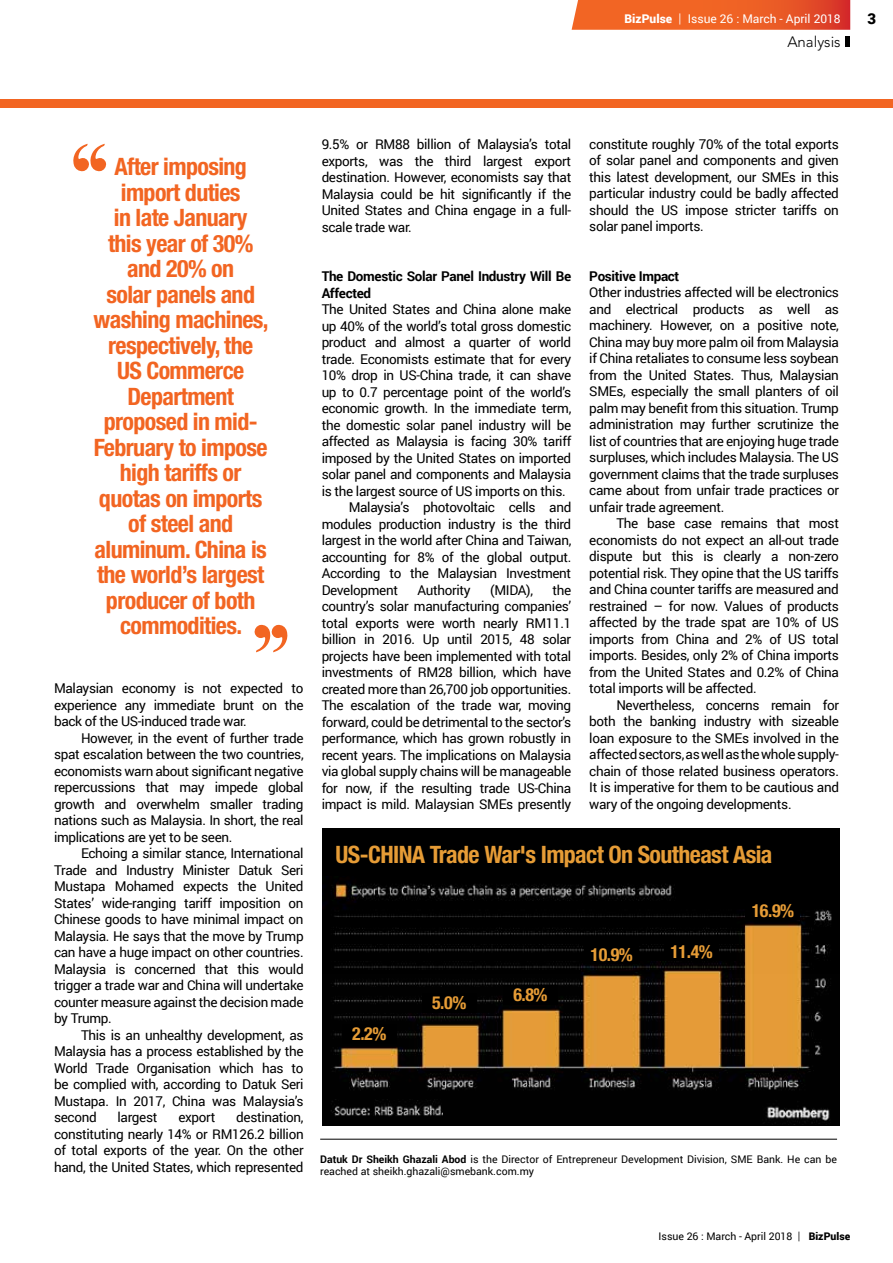
<style>
.page{position:relative;width:893px;height:1263px;background:#fff}
.page>*{position:absolute;margin:0;border:0;box-sizing:border-box;transform-origin:0 0}
.t1{font:700 condensed 24px/25.5px "Helvetica Neue LT Std";letter-spacing:-.025em;color:#f26522;text-align:center}
.t2{font:700 condensed 24px "Helvetica Neue LT Std";letter-spacing:-.025em;color:#e69c36}
.t3{font:700 condensed 18px "Helvetica Neue LT Std";color:#e69c36}
.t4{font:300 15px "Avenir LT Std";color:#000}
.t5{font:900 15px "Roboto";color:#000}
.t6{font:13.5px/16.5px "Roboto";letter-spacing:-.025em;color:#000;text-align:justify}
.t7{font:700 13.5px/16.5px "Roboto";letter-spacing:-.025em;color:#000}
.t8{font:12px "Roboto";color:#fff}
.t9{font:10.5px/12px "Roboto";color:#000}
.s1{font-weight:900}
.s2{font-family:"Gotham"}
.s3{font-weight:700}
</style>
<div class="page">
<div style="left:845px;top:36px;width:5px;height:11px;background:#000"></div>
<svg style="left:572px;top:0;width:278px;height:30px;background:#ec5f29"></svg>
<hr style="left:320px;top:1139px;width:517px;height:1px;background:#000">
<div style="left:0;top:100px;width:893px;height:8px;background:#f26522"></div>
<svg style="left:254px;top:624px;width:34px;height:28px"></svg>
<svg style="left:73px;top:144px;width:34px;height:28px"></svg>
<div style="left:322px;top:827px;width:518px;height:146px;background:#000"></div>
<img style="left:322px;top:876px;width:518px;height:250px">
<div style="left:342px;top:1024px;width:54px;height:19px;background:#000"></div>
<div style="left:422px;top:993px;width:54px;height:20px;background:#000"></div>
<div style="left:503px;top:985px;width:54px;height:20px;background:#000"></div>
<div style="left:585px;top:944px;width:54px;height:20px;background:#000"></div>
<div style="left:665px;top:941px;width:54px;height:20px;background:#000"></div>
<div style="left:746px;top:901px;width:54px;height:19px;background:#000"></div>
<p class="t8" style="left:625px;top:10px;width:218px"><span class="s1">BizPulse</span> <span class="s2">|</span> Issue 26 : March - April 2018</p>
<p class="t5" style="left:868px;top:8px;width:10px">3</p>
<p class="t4" style="left:787px;top:33px;width:55px">Analysis</p>
<p class="t1" style="left:94px;top:154px;width:177px">After imposing import duties<br>in late January<br>this year of 30% and 20% on<br>solar panels and washing machines, respectively, the<br>US Commerce<br>Department proposed in mid-<br>February to impose high tariffs or quotas on imports of steel and aluminum. China is the world’s largest producer of both commodities.</p>
<p class="t6" style="left:54px;top:680px;width:251px">Malaysian economy is not expected to experience any immediate brunt on the back of the US-induced trade war.</p>
<p class="t6" style="left:54px;top:729px;width:251px;text-indent:27px">However, in the event of further trade spat escalation between the two countries, economists warn about significant negative repercussions that may impede global growth and overwhelm smaller trading nations such as Malaysia. In short, the real implications are yet to be seen.</p>
<p class="t6" style="left:54px;top:845px;width:251px;text-indent:27px">Echoing a similar stance, International Trade and Industry Minister Datuk Seri Mustapa Mohamed expects the United States’ wide-ranging tariff imposition on Chinese goods to have minimal impact on Malaysia. He says that the move by Trump can have a huge impact on other countries.<br>Malaysia is concerned that this would trigger a trade war and China will undertake counter measure against the decision made by Trump.</p>
<p class="t6" style="left:54px;top:1026px;width:251px;text-indent:27px">This is an unhealthy development, as Malaysia has a process established by the World Trade Organisation which has to be complied with, according to Datuk Seri Mustapa. In 2017, China was Malaysia’s second</p>
<p class="t6" style="left:54px;top:1109px;width:251px;text-indent:182px">destination, constituting nearly 14% or RM126.2 billion of total exports of the year. On the other hand, the United States, which represented</p>
<p class="t6" style="left:118px;top:1109px;width:41px">largest</p>
<p class="t6" style="left:178px;top:1109px;width:38px">export</p>
<p class="t6" style="left:322px;top:136px;width:251px">9.5% or RM88 billion of Malaysia’s total exports, was the third largest export destination. However, economists say that Malaysia could be hit significantly if the United States and China engage in a full&shy;scale trade war.</p>
<p class="t7" style="left:322px;top:267px;width:251px">The Domestic Solar Panel Industry Will Be<br>Affected</p>
<p class="t6" style="left:322px;top:300px;width:251px">The United States and China alone make</p>
<p class="t6" style="left:322px;top:317px;width:251px">up 40% of the world’s total gross domestic</p>
<p class="t6" style="left:322px;top:333px;width:251px">product and almost a quarter of world</p>
<p class="t6" style="left:322px;top:350px;width:251px">trade. Economists estimate that for every</p>
<p class="t6" style="left:322px;top:366px;width:251px">10% drop in US-China trade, it can shave</p>
<p class="t6" style="left:322px;top:383px;width:251px">up to 0.7 percentage point of the world’s</p>
<p class="t6" style="left:322px;top:399px;width:251px">economic growth. In the immediate term,</p>
<p class="t6" style="left:322px;top:416px;width:251px">the domestic solar panel industry will be</p>
<p class="t6" style="left:322px;top:432px;width:251px">affected as Malaysia is facing 30% tariff</p>
<p class="t6" style="left:322px;top:449px;width:251px">imposed by the United States on imported</p>
<p class="t6" style="left:322px;top:465px;width:251px">solar panel and components and Malaysia</p>
<p class="t6" style="left:322px;top:482px;width:246px">is the largest source of US imports on this.</p>
<p class="t6" style="left:349px;top:498px;width:224px">Malaysia’s photovoltaic cells and</p>
<p class="t6" style="left:322px;top:515px;width:251px">modules production industry is the third</p>
<p class="t6" style="left:322px;top:531px;width:251px">largest in the world after China and Taiwan,</p>
<p class="t6" style="left:322px;top:548px;width:251px">accounting for 8% of the global output.</p>
<p class="t6" style="left:322px;top:564px;width:251px">According to the Malaysian Investment</p>
<p class="t6" style="left:322px;top:581px;width:78px">Development</p>
<p class="t6" style="left:418px;top:581px;width:55px">Authority</p>
<p class="t6" style="left:490px;top:581px;width:44px">(MIDA),</p>
<p class="t6" style="left:322px;top:581px;width:251px;text-indent:231px">the country’s solar manufacturing companies’ total exports were worth nearly RM11.1 billion in 2016. Up until 2015, 48 solar projects have been implemented with total investments of RM28 billion, which have created more than 26,700 job opportunities.<br>The escalation of the trade war, moving forward, could be detrimental to the sector’s performance, which has grown robustly in recent years. The implications on Malaysia via global supply chains will be manageable for now, if the resulting trade US-China impact is mild. Malaysian SMEs presently</p>
<p class="t6" style="left:589px;top:135px;width:251px">constitute roughly 70% of the total exports of solar panel and components and given this latest development, our SMEs in this particular industry could be badly affected should the US impose stricter tariffs on solar panel imports.</p>
<p class="t7" style="left:589px;top:267px;width:91px">Positive Impact</p>
<p class="t6" style="left:589px;top:284px;width:251px">Other industries affected will be electronics and electrical products as well as machinery. However, on a positive note, China may buy more palm oil from Malaysia if China retaliates to consume less soybean from the United States. Thus, Malaysian SMEs, especially the small planters of oil palm may benefit from this situation. Trump administration may further scrutinize the list of countries that are enjoying huge trade surpluses, which includes Malaysia. The US government claims that the trade surpluses came about from unfair trade practices or unfair trade agreement.</p>
<p class="t6" style="left:589px;top:515px;width:251px;text-indent:27px">The base case remains that most economists do not expect an all-out trade dispute but this is clearly a non-zero potential risk. They opine that the US tariffs and China counter tariffs are measured and restrained – for now. Values of products affected by the trade spat are 10% of US imports from China and 2% of US total imports. Besides, only 2% of China imports from the United States and 0.2% of China total imports will be affected.</p>
<p class="t6" style="left:589px;top:696px;width:251px;text-indent:27px">Nevertheless, concerns remain for both the banking industry with sizeable loan exposure to the SMEs involved in the affected sectors, as well as the whole supply&shy;chain of those related business operators.<br>It is imperative for them to be cautious and wary of the ongoing developments.</p>
<h1 class="t2" style="left:336px;top:839px;width:438px">US-CHINA Trade War's Impact On Southeast Asia</h1>
<h2 class="t3" style="left:352px;top:1023px;width:36px">2.2%</h2>
<h2 class="t3" style="left:432px;top:992px;width:36px">5.0%</h2>
<h2 class="t3" style="left:513px;top:984px;width:36px">6.8%</h2>
<h2 class="t3" style="left:590px;top:943px;width:44px">10.9%</h2>
<h2 class="t3" style="left:670px;top:940px;width:44px">11.4%</h2>
<h2 class="t3" style="left:752px;top:899px;width:44px">16.9%</h2>
<p class="t9" style="left:320px;top:1152px;width:518px"><span class="s3">Datuk Dr Sheikh Ghazali Abod</span> is the Director of Entrepreneur Development Division, SME Bank. He can be reached at sheikh.ghazali@smebank.com.my</p>
<p class="t9" style="left:659px;top:1230px;width:193px">Issue 26 : March - April 2018 <span class="s2">|</span> <span class="s1">BizPulse</span></p>
</div>
